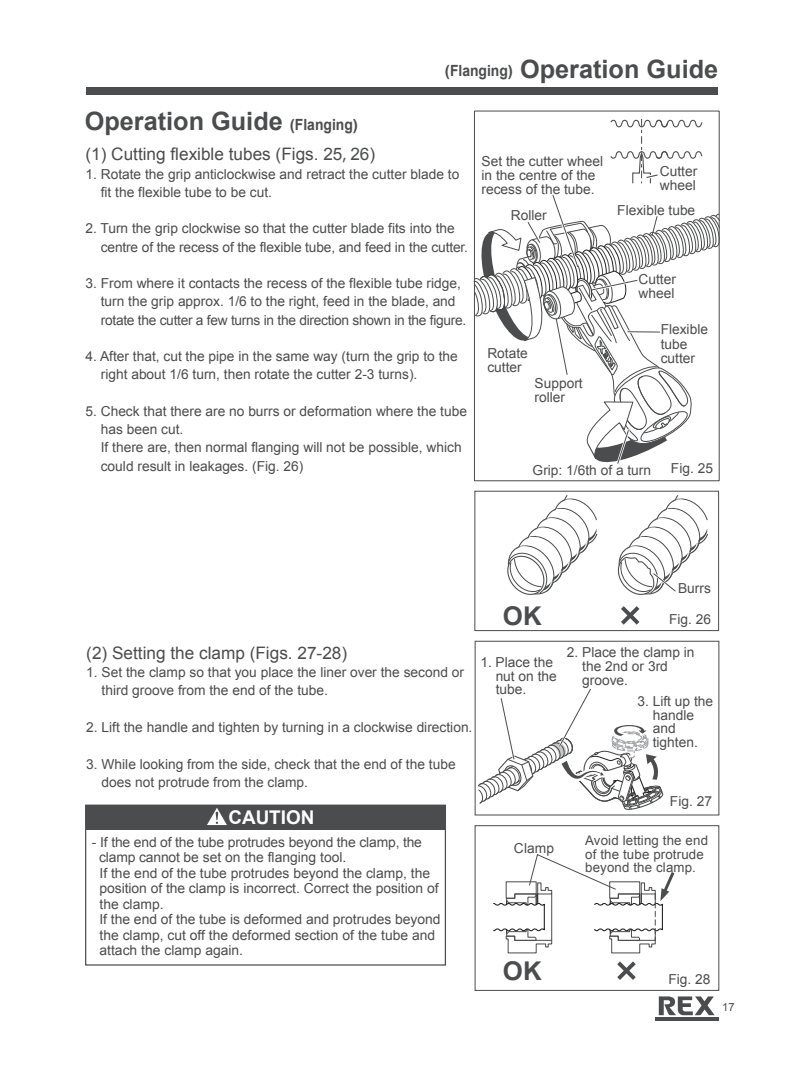
<style>
.page{position:relative;width:810px;height:1080px;background:#fff}
.page>*{position:absolute;margin:0;border:0;box-sizing:border-box;transform-origin:0 0}
.t1{font:700 25.75px "Arial";color:#4b4c4d}
.t2{font:700 25.25px "Arial";color:#4b4c4d}
.t3{font:700 18.88px "Arial";color:#fff}
.t4{font:17.25px "Arial";color:#4b4c4d}
.t5{font:13.75px/18.2px "Arial";color:#4b4c4d}
.t6{font:13.25px/13.5px "Arial";letter-spacing:.01em;color:#4b4c4d}
.t7{font:11.25px "Arial";color:#4b4c4d}
.s1{font-size:15.5px}
.s2{font-family:"Ryumin Light 90 msp RKSJ H"}
</style>
<div class="page">
<div style="left:86px;top:88px;width:632px;height:7px;background:#4b4c4d"></div>
<div style="left:85px;top:805px;width:361px;height:161px;border:1px solid #4b4c4d"></div>
<div style="left:86px;top:805px;width:359px;height:25px;background:#4b4c4d"></div>
<svg style="left:207px;top:808px;width:20px;height:17px"></svg>
<svg style="left:478px;top:689px;width:186px;height:121px"></svg>
<div style="left:475px;top:825px;width:244px;height:166px;border:1px solid #4b4c4d"></div>
<svg style="left:493px;top:854px;width:181px;height:99px"></svg>
<svg style="left:659px;top:996px;width:56px;height:19px"></svg>
<hr style="left:655px;top:1018px;width:63px;height:3px;background:#4b4c4d">
<svg style="left:610px;top:119px;width:93px;height:65px"></svg>
<svg style="left:473px;top:193px;width:247px;height:404px"></svg>
<svg style="left:621px;top:606px;width:18px;height:19px"></svg>
<svg style="left:617px;top:961px;width:19px;height:19px"></svg>
<h2 class="t2" style="left:85px;top:107px;width:275px">Operation Guide <span class="s1">(Flanging)</span></h2>
<h2 class="t2" style="left:445px;top:55px;width:275px"><span class="s1">(Flanging)</span> Operation Guide</h2>
<p class="t4" style="left:85px;top:145px;width:291px">(1) Cutting flexible tubes (Figs. 25<span class="s2">,</span> 26)</p>
<p class="t5" style="left:101px;top:165px;width:360px;text-indent:-15px">1. Rotate the grip anticlockwise and retract the cutter blade to fit the flexible tube to be cut.</p>
<p class="t5" style="left:101px;top:219px;width:369px;text-indent:-15px">2. Turn the grip clockwise so that the cutter blade fits into the centre of the recess of the flexible tube, and feed in the cutter.</p>
<p class="t5" style="left:101px;top:274px;width:367px;text-indent:-15px">3. From where it contacts the recess of the flexible tube ridge, turn the grip approx. 1/6 to the right, feed in the blade, and rotate the cutter a few turns in the direction shown in the figure.</p>
<p class="t5" style="left:101px;top:347px;width:359px;text-indent:-15px">4. After that, cut the pipe in the same way (turn the grip to the right about 1/6 turn, then rotate the cutter 2-3 turns).</p>
<p class="t5" style="left:101px;top:402px;width:368px;text-indent:-15px">5. Check that there are no burrs or deformation where the tube has been cut.<br>If there are, then normal flanging will not be possible, which could result in leakages. (Fig. 26)</p>
<p class="t5" style="left:482px;top:154px;width:123px;line-height:14.1px">Set the cutter wheel in the centre of the recess of the tube.</p>
<p class="t5" style="left:511px;top:206px;width:37px">Roller</p>
<p class="t5" style="left:660px;top:164px;width:39px;line-height:14.1px">Cutter wheel</p>
<p class="t5" style="left:617px;top:201px;width:79px">Flexible tube</p>
<p class="t5" style="left:487px;top:346px;width:42px;line-height:14.1px">Rotate cutter</p>
<p class="t5" style="left:535px;top:376px;width:50px;line-height:14.1px">Support roller</p>
<p class="t5" style="left:638px;top:272px;width:39px;line-height:14.1px">Cutter wheel</p>
<p class="t5" style="left:661px;top:323px;width:49px;line-height:14.1px">Flexible tube cutter</p>
<p class="t5" style="left:533px;top:461px;width:120px">Grip: 1/6th of a turn</p>
<p class="t5" style="left:671px;top:459px;width:44px">Fig. 25</p>
<p class="t4" style="left:86px;top:643px;width:262px">(2) Setting the clamp (Figs. 27-28)</p>
<p class="t5" style="left:102px;top:663px;width:364px;text-indent:-15px">1. Set the clamp so that you place the liner over the second or third groove from the end of the tube.</p>
<p class="t5" style="left:86px;top:718px;width:388px">2. Lift the handle and tighten by turning in a clockwise direction.</p>
<p class="t5" style="left:102px;top:755px;width:356px;text-indent:-15px">3. While looking from the side, check that the end of the tube does not protrude from the clamp.</p>
<h3 class="t3" style="left:228px;top:807px;width:88px">CAUTION</h3>
<p class="t5" style="left:99px;top:834px;width:343px;line-height:15.5px;text-indent:-7px">- If the end of the tube protrudes beyond the clamp, the clamp cannot be set on the flanging tool.<br>If the end of the tube protrudes beyond the clamp, the position of the clamp is incorrect. Correct the position of the clamp.<br>If the end of the tube is deformed and protrudes beyond the clamp, cut off the deformed section of the tube and attach the clamp again.</p>
<p class="t5" style="left:678px;top:579px;width:34px">Burrs</p>
<h1 class="t1" style="left:503px;top:602px;width:40px">OK</h1>
<p class="t5" style="left:669px;top:610px;width:44px">Fig. 26</p>
<p class="t5" style="left:496px;top:655px;width:63px;line-height:13.8px;text-indent:-15px">1. Place the nut on the tube.</p>
<p class="t5" style="left:582px;top:646px;width:114px;line-height:13.8px;text-indent:-15px">2. Place the clamp in the 2nd or 3rd groove.</p>
<p class="t5" style="left:653px;top:694px;width:62px;line-height:13.8px;text-indent:-15px">3. Lift up the handle and tighten.</p>
<p class="t5" style="left:670px;top:793px;width:44px">Fig. 27</p>
<p class="t5" style="left:514px;top:839px;width:42px">Clamp</p>
<p class="t6" style="left:585px;top:834px;width:124px">Avoid letting the end of the tube protrude beyond the clamp.</p>
<h1 class="t1" style="left:503px;top:957px;width:40px">OK</h1>
<p class="t5" style="left:668px;top:970px;width:44px">Fig. 28</p>
<p class="t7" style="left:722px;top:1001px;width:14px">17</p>
</div>
